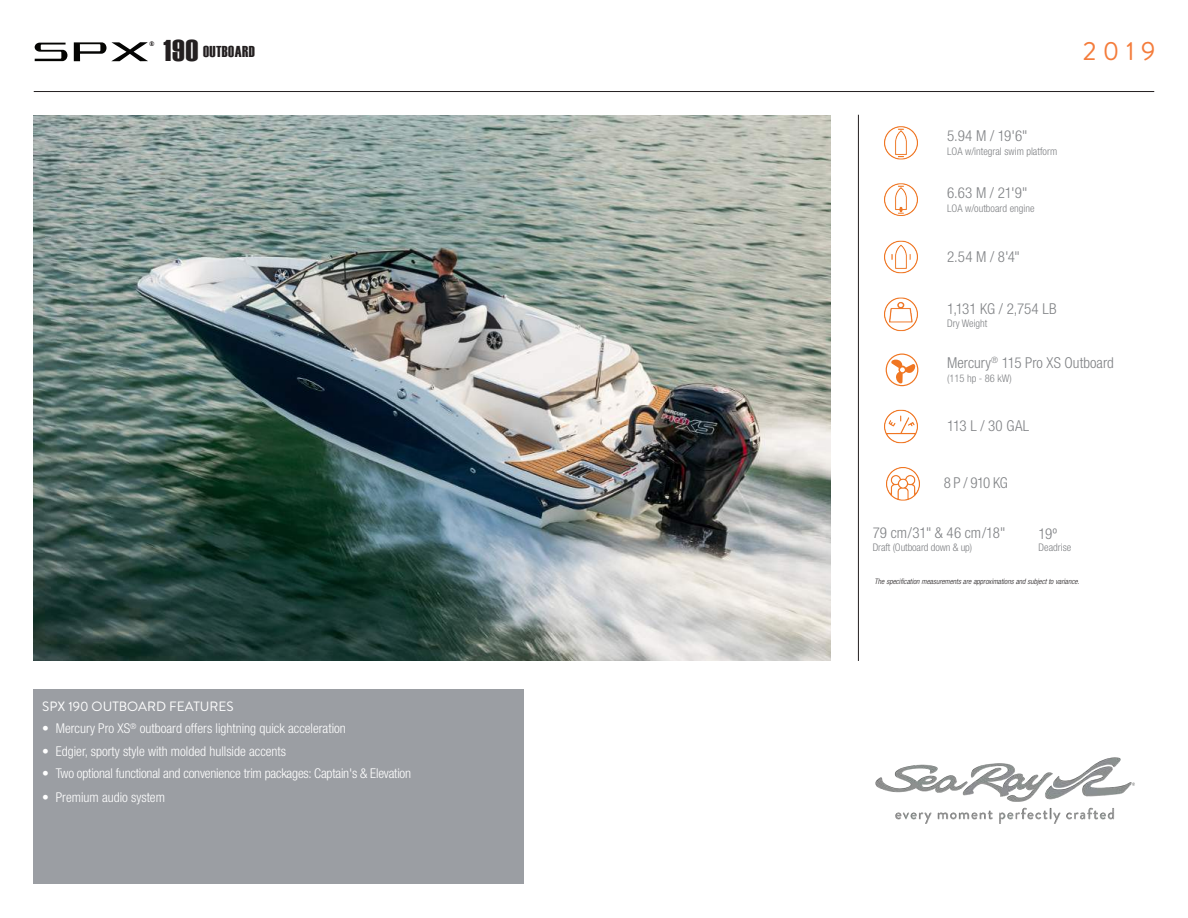
<style>
.page{position:relative;width:1188px;height:918px;background:#fff}
.page>*{position:absolute;margin:0;border:0;box-sizing:border-box;transform-origin:0 0}
.t1{font:26.25px "Brandon Grotesque";color:#f47c3b}
.t2{font:15.75px "Haettenschweiler";letter-spacing:.025em;color:#231f20}
.t3{font:300 condensed 15px "Helvetica Neue";color:#808285}
.t4{font:300 condensed 13.5px "Helvetica Neue";color:#fff}
.t5{font:13.5px "Brandon Grotesque";color:#fff}
.t6{font:12px "Haettenschweiler";color:#231f20}
.t7{font:300 condensed 10.5px "Helvetica Neue";color:#808285}
.t8{font:italic 300 condensed 7.5px "Helvetica Neue";color:#231f20}
.s1{font-size:30px}
</style>
<div class="page">
<hr style="left:34px;top:91px;width:1120px;height:1px;background:#231f20">
<hr style="left:858px;top:115px;width:1px;height:546px;background:#231f20">
<svg style="left:886px;top:354px;width:32px;height:32px"></svg>
<svg style="left:35px;top:43px;width:32px;height:18px"></svg>
<svg style="left:74px;top:42px;width:74px;height:19px"></svg>
<div style="left:34px;top:690px;width:490px;height:194px;background:#9b9ea3"></div>
<img style="left:885px;top:126px;width:33px;height:34px">
<img style="left:885px;top:183px;width:33px;height:33px">
<img style="left:885px;top:240px;width:33px;height:34px">
<img style="left:885px;top:410px;width:33px;height:34px">
<img style="left:886px;top:467px;width:33px;height:34px">
<img style="left:34px;top:116px;width:797px;height:545px">
<img style="left:875px;top:757px;width:260px;height:67px">
<img style="left:885px;top:297px;width:33px;height:34px">
<p class="t6" style="left:150px;top:39px;width:6px">®</p>
<p class="t2" style="left:163px;top:42px;width:93px"><span class="s1">190</span> OUTBOARD</p>
<p class="t5" style="left:42px;top:697px;width:193px">SPX 190 OUTBOARD FEATURES</p>
<p class="t4" style="left:42px;top:721px;width:305px">• Mercury Pro XS<sup>®</sup> outboard offers lightning quick acceleration</p>
<p class="t4" style="left:42px;top:743px;width:245px">• Edgier, sporty style with molded hullside accents</p>
<p class="t4" style="left:42px;top:766px;width:370px">• Two optional functional and convenience trim packages: Captain's &amp; Elevation</p>
<p class="t4" style="left:42px;top:790px;width:124px">• Premium audio system</p>
<h1 class="t1" style="left:1083px;top:33px;width:74px">2019</h1>
<p class="t3" style="left:947px;top:127px;width:82px">5.94 M / 19'6"</p>
<p class="t7" style="left:947px;top:145px;width:112px">LOA w/integral swim platform</p>
<p class="t3" style="left:947px;top:184px;width:82px">6.63 M / 21'9"</p>
<p class="t7" style="left:947px;top:202px;width:89px">LOA w/outboard engine</p>
<p class="t3" style="left:947px;top:248px;width:74px">2.54 M / 8'4"</p>
<p class="t3" style="left:947px;top:300px;width:111px">1,131 KG / 2,754 LB</p>
<p class="t7" style="left:947px;top:317px;width:42px">Dry Weight</p>
<p class="t3" style="left:947px;top:354px;width:168px">Mercury<sup>®</sup> 115 Pro XS Outboard</p>
<p class="t7" style="left:947px;top:372px;width:66px">(115 hp - 86 kW)</p>
<p class="t3" style="left:947px;top:417px;width:84px">113 L / 30 GAL</p>
<p class="t3" style="left:944px;top:474px;width:66px">8 P / 910 KG</p>
<p class="t3" style="left:873px;top:524px;width:134px">79 cm/31" &amp; 46 cm/18"</p>
<p class="t7" style="left:873px;top:542px;width:101px">Draft (Outboard down &amp; up)</p>
<p class="t3" style="left:1039px;top:525px;width:20px">19º</p>
<p class="t7" style="left:1039px;top:542px;width:34px">Deadrise</p>
<p class="t8" style="left:875px;top:577px;width:206px">The specification measurements are approximations and subject to variance.</p>
</div>
